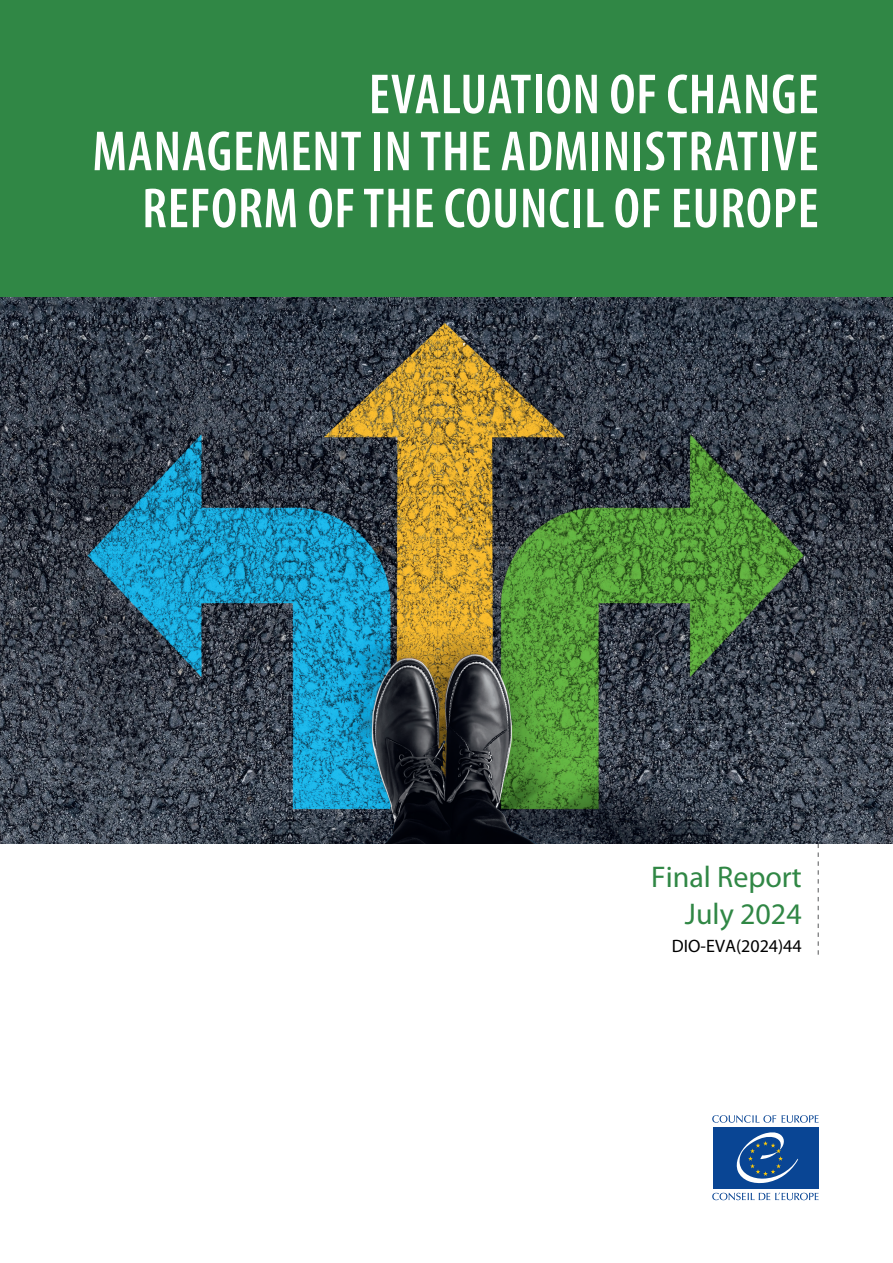
<style>
.page{position:relative;width:893px;height:1263px;background:#fff}
.page>*{position:absolute;margin:0;border:0;box-sizing:border-box;transform-origin:0 0}
.t1{font:600 condensed 57px/57px "Myriad Pro";letter-spacing:.015em;color:#fff;text-align:right}
.t2{font:30px/36.3px "Myriad Pro";color:#308745;text-align:right}
.t3{font:18px "Myriad Pro";color:#000}
</style>
<div class="page">
<svg style="left:712px;top:1115px;width:107px;height:8px"></svg>
<svg style="left:712px;top:1192px;width:107px;height:8px"></svg>
<div style="left:713px;top:1127px;width:105px;height:61px;background:#094594"></div>
<svg style="left:736px;top:1132px;width:62px;height:51px"></svg>
<div style="left:0;top:0;width:893px;height:842px;background:#308745"></div>
<svg style="left:818px;top:844px;width:1px;height:111px"></svg>
<img style="left:0;top:298px;width:893px;height:546px">
<p class="t1" style="left:92px;top:65px;width:728px">EVALUATION OF CHANGE<br>MANAGEMENT IN THE ADMINISTRATIVE<br>REFORM OF THE COUNCIL OF EUROPE</p>
<p class="t2" style="left:651px;top:859px;width:152px">Final Report<br>July 2024</p>
<p class="t3" style="left:672px;top:934px;width:131px">DIO-EVA(2024)44</p>
</div>
